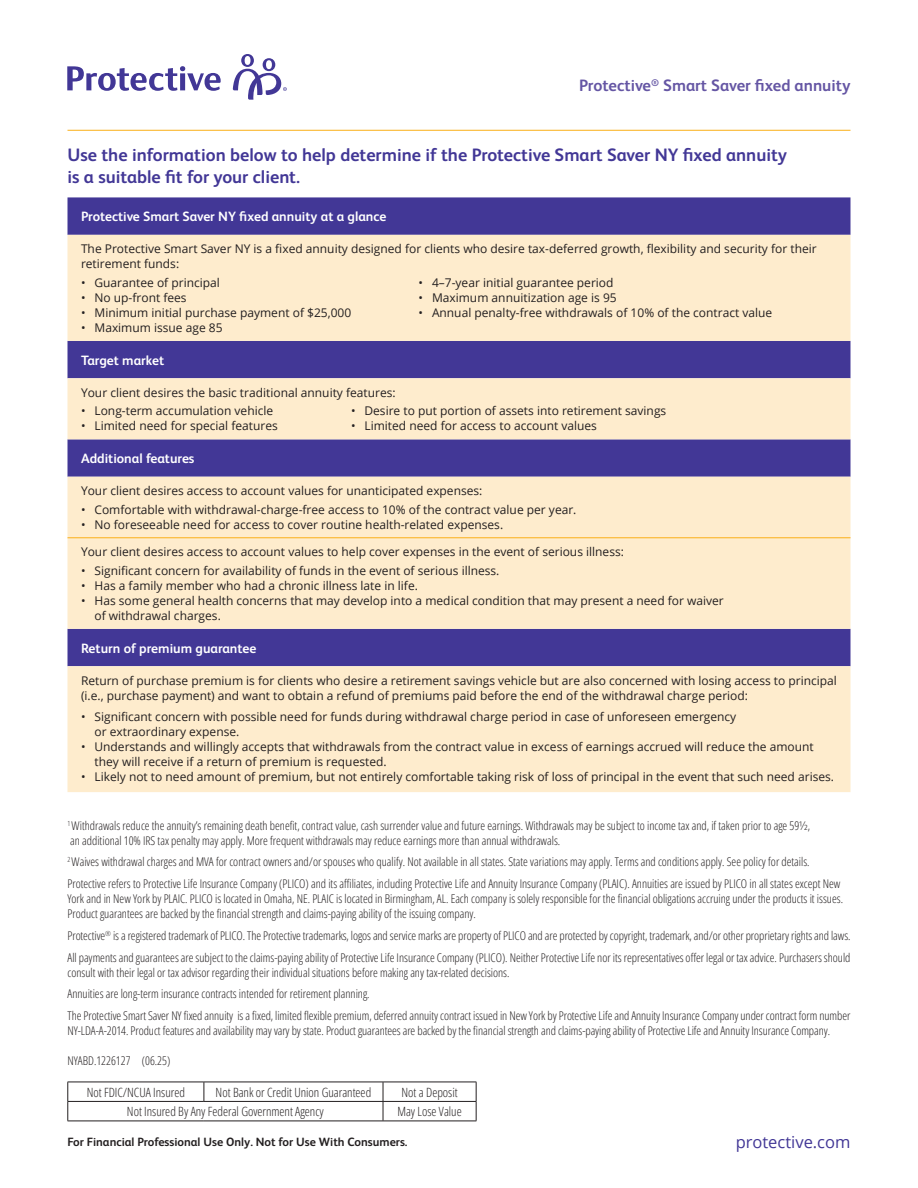
<style>
.page{position:relative;width:918px;height:1188px;background:#fff}
.page>*{position:absolute;margin:0;border:0;box-sizing:border-box;transform-origin:0 0}
.t1{font:700 18px/21.6px "FS Albert";color:#423796}
.t2{font:700 16.5px "FS Albert";color:#6556a4}
.t3{font:16.5px "Open Sans";color:#423796}
.t4{font:700 13.5px "FS Albert";color:#fff}
.t5{font:300 12.75px "Open Sans Condensed";color:#231f20}
.t6{font:300 12px/21.8px "Open Sans Condensed";color:#231f20}
.t7{font:12px/15px "Open Sans";color:#231f20}
.t8{font:700 12px "FS Albert";color:#231f20}
</style>
<div class="page">
<hr style="left:68px;top:1082px;width:136px;height:1px;background:#231f20">
<hr style="left:204px;top:1082px;width:179px;height:1px;background:#231f20">
<svg style="left:204px;top:1082px;width:1px;height:19px"></svg>
<hr style="left:383px;top:1082px;width:93px;height:1px;background:#231f20">
<hr style="left:68px;top:1101px;width:136px;height:1px;background:#231f20">
<svg style="left:68px;top:1082px;width:1px;height:39px"></svg>
<hr style="left:204px;top:1101px;width:179px;height:1px;background:#231f20">
<hr style="left:383px;top:1101px;width:93px;height:1px;background:#231f20">
<svg style="left:383px;top:1082px;width:1px;height:39px"></svg>
<svg style="left:476px;top:1082px;width:1px;height:39px"></svg>
<hr style="left:68px;top:1121px;width:136px;height:1px;background:#231f20">
<hr style="left:204px;top:1121px;width:179px;height:1px;background:#231f20">
<hr style="left:383px;top:1121px;width:93px;height:1px;background:#231f20">
<hr style="left:68px;top:130px;width:782px;height:1px;background:#faaf18">
<svg style="left:67px;top:66px;width:154px;height:25px"></svg>
<svg style="left:233px;top:54px;width:54px;height:46px"></svg>
<div style="left:68px;top:197px;width:782px;height:38px;background:#423796"></div>
<svg style="left:68px;top:235px;width:782px;height:557px;background:#d8c7c1"></svg>
<hr style="left:68px;top:537px;width:782px;height:1px;background:#faaf18">
<h2 class="t2" style="left:579px;top:74px;width:273px">Protective<sup>®</sup> Smart Saver fixed annuity</h2>
<h1 class="t1" style="left:68px;top:143px;width:721px">Use the information below to help determine if the Protective Smart Saver NY fixed annuity is a suitable fit for your client.</h1>
<p class="t4" style="left:81px;top:208px;width:307px">Protective Smart Saver NY fixed annuity at a glance</p>
<p class="t7" style="left:81px;top:241px;width:737px">The Protective Smart Saver NY is a fixed annuity designed for clients who desire tax-deferred growth, flexibility and security for their retirement funds:</p>
<p class="t7" style="left:81px;top:275px;width:140px">• Guarantee of principal</p>
<p class="t7" style="left:418px;top:275px;width:197px">• 4–7-year initial guarantee period</p>
<p class="t7" style="left:81px;top:290px;width:107px">• No up-front fees</p>
<p class="t7" style="left:418px;top:290px;width:200px">• Maximum annuitization age is 95</p>
<p class="t7" style="left:81px;top:305px;width:272px">• Minimum initial purchase payment of $25,000</p>
<p class="t7" style="left:418px;top:305px;width:355px">• Annual penalty-free withdrawals of 10% of the contract value</p>
<p class="t7" style="left:81px;top:320px;width:143px">• Maximum issue age 85</p>
<p class="t4" style="left:81px;top:351px;width:85px">Target market</p>
<p class="t7" style="left:81px;top:384px;width:316px">Your client desires the basic traditional annuity features:</p>
<p class="t7" style="left:81px;top:403px;width:194px">• Long-term accumulation vehicle</p>
<p class="t7" style="left:351px;top:403px;width:317px">• Desire to put portion of assets into retirement savings</p>
<p class="t7" style="left:81px;top:418px;width:198px">• Limited need for special features</p>
<p class="t7" style="left:351px;top:418px;width:248px">• Limited need for access to account values</p>
<p class="t4" style="left:81px;top:449px;width:115px">Additional features</p>
<p class="t7" style="left:81px;top:483px;width:403px">Your client desires access to account values for unanticipated expenses:</p>
<p class="t7" style="left:81px;top:501px;width:497px">• Comfortable with withdrawal-charge-free access to 10% of the contract value per year.</p>
<p class="t7" style="left:81px;top:516px;width:424px">• No foreseeable need for access to cover routine health-related expenses.</p>
<p class="t7" style="left:81px;top:544px;width:545px">Your client desires access to account values to help cover expenses in the event of serious illness:</p>
<p class="t7" style="left:81px;top:562px;width:420px">• Significant concern for availability of funds in the event of serious illness.</p>
<p class="t7" style="left:81px;top:577px;width:338px">• Has a family member who had a chronic illness late in life.</p>
<p class="t7" style="left:94px;top:592px;width:631px;text-indent:-14px">• Has some general health concerns that may develop into a medical condition that may present a need for waiver of withdrawal charges.</p>
<p class="t4" style="left:81px;top:639px;width:177px">Return of premium guarantee</p>
<p class="t7" style="left:81px;top:672px;width:758px">Return of purchase premium is for clients who desire a retirement savings vehicle but are also concerned with losing access to principal (i.e., purchase payment) and want to obtain a refund of premiums paid before the end of the withdrawal charge period:</p>
<p class="t7" style="left:94px;top:709px;width:643px;text-indent:-14px">• Significant concern with possible need for funds during withdrawal charge period in case of unforeseen emergency or extraordinary expense.</p>
<p class="t7" style="left:94px;top:739px;width:721px;text-indent:-14px">• Understands and willingly accepts that withdrawals from the contract value in excess of earnings accrued will reduce the amount they will receive if a return of premium is requested.</p>
<p class="t7" style="left:81px;top:769px;width:755px">• Likely not to need amount of premium, but not entirely comfortable taking risk of loss of principal in the event that such need arises.</p>
<p class="t6" style="left:68px;top:817px;width:744px;line-height:15px"><sup>1</sup> Withdrawals reduce the annuity’s remaining death benefit, contract value, cash surrender value and future earnings. Withdrawals may be subject to income tax and, if taken prior to age 59½, an additional 10% IRS tax penalty may apply. More frequent withdrawals may reduce earnings more than annual withdrawals.</p>
<p class="t6" style="left:68px;top:851px;width:774px"><sup>2</sup> Waives withdrawal charges and MVA for contract owners and/or spouses who qualify. Not available in all states. State variations may apply. Terms and conditions apply. See policy for details.<br>Protective refers to Protective Life Insurance Company (PLICO) and its affiliates, including Protective Life and Annuity Insurance Company (PLAIC). Annuities are issued by PLICO in all states except New</p>
<p class="t6" style="left:68px;top:891px;width:777px;line-height:15px">York and in New York by PLAIC. PLICO is located in Omaha, NE. PLAIC is located in Birmingham, AL. Each company is solely responsible for the financial obligations accruing under the products it issues.<br>Product guarantees are backed by the financial strength and claims-paying ability of the issuing company.</p>
<p class="t6" style="left:67px;top:924px;width:785px">Protective<sup>®</sup> is a registered trademark of PLICO. The Protective trademarks, logos and service marks are property of PLICO and are protected by copyright, trademark, and/or other proprietary rights and laws.<br>All payments and guarantees are subject to the claims-paying ability of Protective Life Insurance Company (PLICO). Neither Protective Life nor its representatives offer legal or tax advice. Purchasers should</p>
<p class="t6" style="left:67px;top:961px;width:784px">consult with their legal or tax advisor regarding their individual situations before making any tax-related decisions.<br>Annuities are long-term insurance contracts intended for retirement planning.<br>The Protective Smart Saver NY fixed annuity is a fixed, limited flexible premium, deferred annuity contract issued in New York by Protective Life and Annuity Insurance Company under contract form number</p>
<p class="t6" style="left:67px;top:1020px;width:764px">NY-LDA-A-2014. Product features and availability may vary by state. Product guarantees are backed by the financial strength and claims-paying ability of Protective Life and Annuity Insurance Company.</p>
<p class="t6" style="left:68px;top:1049px;width:104px">NYABD.1226127 (06.25)</p>
<p class="t5" style="left:87px;top:1083px;width:100px">Not FDIC/NCUA Insured</p>
<p class="t5" style="left:216px;top:1083px;width:157px">Not Bank or Credit Union Guaranteed</p>
<p class="t5" style="left:401px;top:1083px;width:58px">Not a Deposit</p>
<p class="t5" style="left:127px;top:1103px;width:198px">Not Insured By Any Federal Government Agency</p>
<p class="t5" style="left:397px;top:1103px;width:66px">May Lose Value</p>
<p class="t8" style="left:68px;top:1134px;width:342px">For Financial Professional Use Only. Not for Use With Consumers.</p>
<h2 class="t3" style="left:736px;top:1130px;width:116px">protective.com</h2>
</div>
